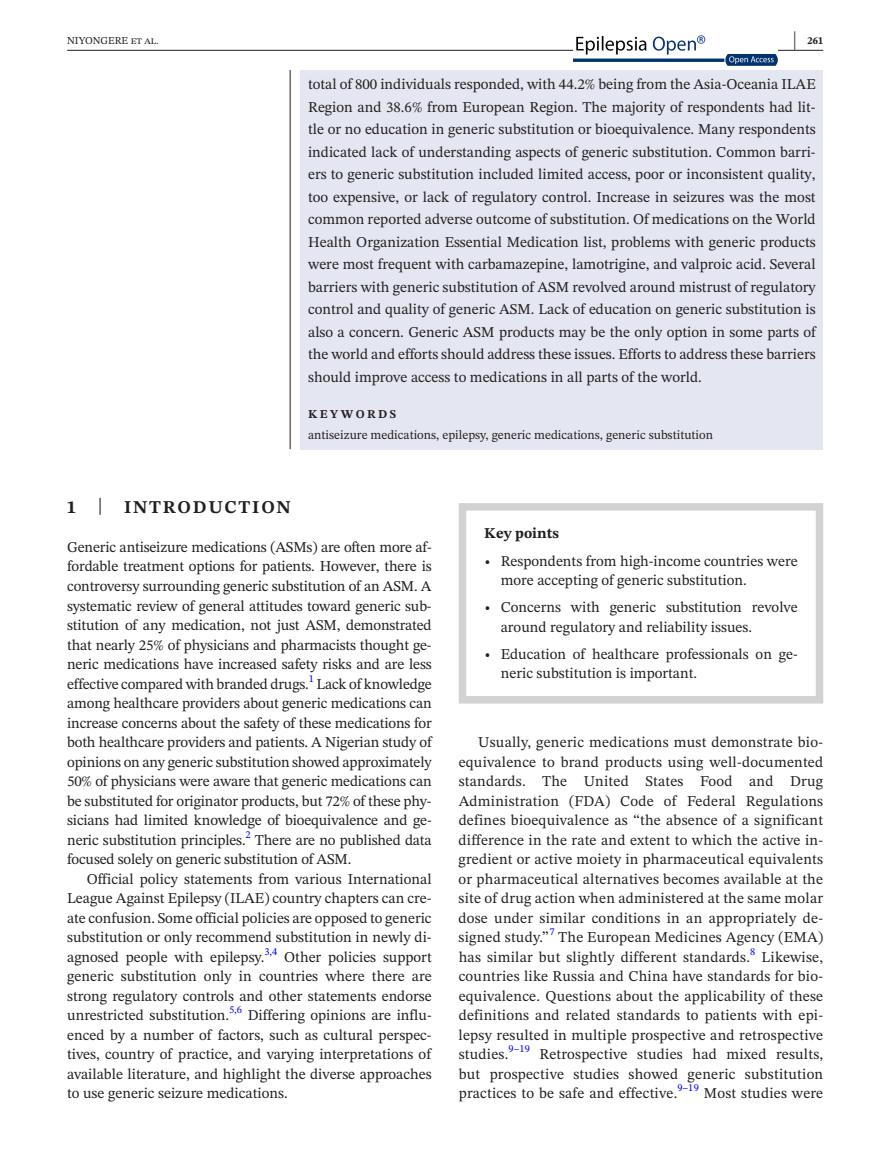
<style>
.page{position:relative;width:893px;height:1174px;background:#fff}
.page>*{position:absolute;margin:0;border:0;box-sizing:border-box;transform-origin:0 0}
.t1{font:700 18px "STIX Two Text";letter-spacing:.1em;color:#231f20}
.t2{font:15px/19.5px "STIX Two Text";color:#231f20;text-align:justify}
.t3{font:700 15px "STIX Two Text";color:#231f20}
.t4{font:12.75px "STIX Two Text";color:#231f20}
.t5{font:700 12px "STIX Two Text";letter-spacing:.2em;color:#231f20}
.t6{font:10.5px "STIX Two Text";color:#231f20}
.t7{font:10.5px "STIX Two Text";color:#00f}
.t8{font:700 10.5px "STIX Two Text";color:#231f20}
.s1{font-size:21.6px}
.s2{font-weight:400;font-size:23.7px}
</style>
<div class="page">
<hr style="left:67px;top:50px;width:756px;height:1px;background:#231f20">
<img style="left:573px;top:35px;width:204px;height:30px">
<div style="left:301px;top:70px;width:522px;height:379px;background:#e4e6f1"></div>
<hr style="left:290px;top:70px;width:1px;height:379px;background:#231f20">
<div style="left:459px;top:503px;width:364px;height:200px;border:8px solid #d1d2d4"></div>
<p class="t6" style="left:67px;top:33px;width:93px">NIYONGERE et al.</p>
<p class="t8" style="left:794px;top:33px;width:31px"><span class="s1">|</span> 261</p>
<p class="t2" style="left:308px;top:73px;width:509px;line-height:22.5px">total of 800 individuals responded, with 44.2% being from the Asia-Oceania ILAE Region and 38.6% from European Region. The majority of respondents had lit&shy;tle or no education in generic substitution or bioequivalence. Many respondents indicated lack of understanding aspects of generic substitution. Common barri&shy;ers to generic substitution included limited access, poor or inconsistent quality, too expensive, or lack of regulatory control. Increase in seizures was the most common reported adverse outcome of substitution. Of medications on the World Health Organization Essential Medication list, problems with generic products were most frequent with carbamazepine, lamotrigine, and valproic acid. Several barriers with generic substitution of ASM revolved around mistrust of regulatory control and quality of generic ASM. Lack of education on generic substitution is also a concern. Generic ASM products may be the only option in some parts of the world and efforts should address these issues. Efforts to address these barriers should improve access to medications in all parts of the world.</p>
<p class="t5" style="left:308px;top:405px;width:90px">KEYWORDS</p>
<p class="t4" style="left:308px;top:425px;width:407px">antiseizure medications, epilepsy, generic medications, generic substitution</p>
<p class="t1" style="left:67px;top:494px;width:225px">1 <span class="s2">|</span> INTRODUCTION</p>
<p class="t2" style="left:67px;top:537px;width:366px">Generic antiseizure medications (ASMs) are often more af&shy;fordable treatment options for patients. However, there is controversy surrounding generic substitution of an ASM. A systematic review of general attitudes toward generic sub&shy;stitution of any medication, not just ASM, demonstrated that nearly 25% of physicians and pharmacists thought ge&shy;neric medications have increased safety risks and are less effective compared with branded drugs.</p>
<p class="t7" style="left:309px;top:671px;width:7px">1</p>
<p class="t2" style="left:67px;top:673px;width:366px;text-indent:249px">Lack of knowledge among healthcare providers about generic medications can increase concerns about the safety of these medications for both healthcare providers and patients. A Nigerian study of opinions on any generic substitution showed approximately 50% of physicians were aware that generic medications can be substituted for originator products, but 72% of these phy&shy;sicians had limited knowledge of bioequivalence and ge&shy;neric substitution principles.</p>
<p class="t7" style="left:245px;top:827px;width:7px">2</p>
<p class="t2" style="left:67px;top:829px;width:366px;text-indent:188px">There are no published data focused solely on generic substitution of ASM.</p>
<p class="t2" style="left:67px;top:868px;width:366px;text-indent:20px">Official policy statements from various International League Against Epilepsy (ILAE) country chapters can cre&shy;ate confusion. Some official policies are opposed to generic substitution or only recommend substitution in newly di&shy;agnosed people with epilepsy.</p>
<p class="t7" style="left:264px;top:944px;width:15px">3,4</p>
<p class="t2" style="left:67px;top:946px;width:366px;text-indent:217px">Other policies support generic substitution only in countries where there are strong regulatory controls and other statements endorse unrestricted substitution.<sup>5,6</sup> Differing opinions are influ&shy;enced by a number of factors, such as cultural perspec&shy;tives, country of practice, and varying interpretations of available literature, and highlight the diverse approaches to use generic seizure medications.</p>
<p class="t3" style="left:484px;top:523px;width:76px">Key points</p>
<p class="t2" style="left:501px;top:550px;width:298px;text-indent:-17px">• Respondents from high-income countries were more accepting of generic substitution.</p>
<p class="t2" style="left:501px;top:597px;width:298px;text-indent:-16px">• Concerns with generic substitution revolve around regulatory and reliability issues.</p>
<p class="t2" style="left:501px;top:643px;width:298px;text-indent:-17px">• Education of healthcare professionals on ge&shy;neric substitution is important.</p>
<p class="t2" style="left:459px;top:732px;width:366px;text-indent:20px">Usually, generic medications must demonstrate bio&shy;equivalence to brand products using well-documented standards. The United States Food and Drug Administration (FDA) Code of Federal Regulations defines bioequivalence as “the absence of a significant difference in the rate and extent to which the active in&shy;gredient or active moiety in pharmaceutical equivalents or pharmaceutical alternatives becomes available at the site of drug action when administered at the same molar dose under similar conditions in an appropriately de&shy;signed study.”</p>
<p class="t7" style="left:549px;top:924px;width:7px">7</p>
<p class="t2" style="left:459px;top:927px;width:366px;text-indent:99px">The European Medicines Agency (EMA) has similar but slightly different standards.</p>
<p class="t7" style="left:750px;top:944px;width:7px">8</p>
<p class="t2" style="left:459px;top:946px;width:366px;text-indent:303px">Likewise, countries like Russia and China have standards for bio&shy;equivalence. Questions about the applicability of these definitions and related standards to patients with epi&shy;lepsy resulted in multiple prospective and retrospective studies.<sup>9–19</sup></p>
<p class="t2" style="left:459px;top:1044px;width:366px;text-indent:81px">Retrospective studies had mixed results, but prospective studies showed generic substitution practices to be safe and effective.</p>
<p class="t7" style="left:677px;top:1080px;width:23px">9–19</p>
<p class="t2" style="left:704px;top:1083px;width:121px">Most studies were</p>
</div>
